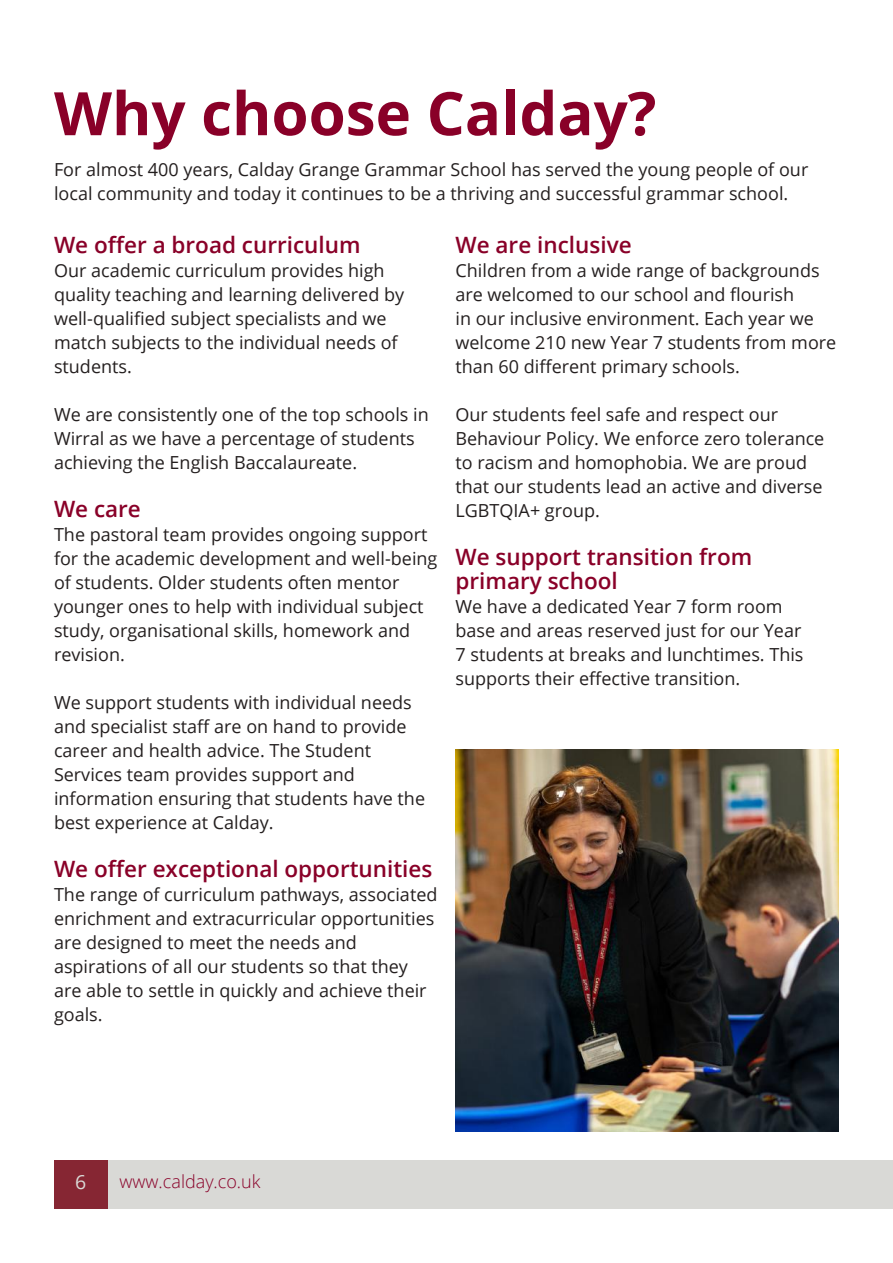
<style>
.page{position:relative;width:893px;height:1263px;background:#fff}
.page>*{position:absolute;margin:0;border:0;box-sizing:border-box;transform-origin:0 0}
.t1{font:700 60px "Open Sans";color:#890028}
.t2{font:600 22.5px/24px "Open Sans";color:#890028}
.t3{font:19.5px "Open Sans";color:#d9d9d6}
.t4{font:18px/24px "Open Sans";color:#241f1f}
.t5{font:300 18px "Open Sans";color:#890028}
</style>
<div class="page">
<div style="left:103px;top:1160px;width:790px;height:49px;background:#d9d9d6"></div>
<div style="left:54px;top:1160px;width:54px;height:49px;background:#862633"></div>
<img style="left:455px;top:749px;width:384px;height:382px">
<h1 class="t1" style="left:54px;top:71px;width:604px">Why choose Calday?</h1>
<p class="t4" style="left:54px;top:157px;width:756px">For almost 400 years, Calday Grange Grammar School has served the young people of our local community and today it continues to be a thriving and successful grammar school.</p>
<p class="t2" style="left:54px;top:233px;width:308px">We offer a broad curriculum</p>
<p class="t4" style="left:54px;top:258px;width:352px">Our academic curriculum provides high quality teaching and learning delivered by well-qualified subject specialists and we match subjects to the individual needs of students.</p>
<p class="t4" style="left:54px;top:402px;width:376px">We are consistently one of the top schools in<br>Wirral as we have a percentage of students achieving the English Baccalaureate.</p>
<p class="t2" style="left:54px;top:497px;width:88px">We care</p>
<p class="t4" style="left:54px;top:522px;width:385px">The pastoral team provides ongoing support for the academic development and well-being of students. Older students often mentor younger ones to help with individual subject study, organisational skills, homework and revision.</p>
<p class="t4" style="left:54px;top:690px;width:373px">We support students with individual needs and specialist staff are on hand to provide career and health advice. The Student Services team provides support and information ensuring that students have the best experience at Calday.</p>
<p class="t2" style="left:54px;top:857px;width:380px">We offer exceptional opportunities</p>
<p class="t4" style="left:54px;top:882px;width:385px">The range of curriculum pathways, associated enrichment and extracurricular opportunities are designed to meet the needs and aspirations of all our students so that they are able to settle in quickly and achieve their goals.</p>
<p class="t2" style="left:455px;top:233px;width:178px">We are inclusive</p>
<p class="t4" style="left:455px;top:258px;width:382px">Children from a wide range of backgrounds are welcomed to our school and flourish<br>in our inclusive environment. Each year we welcome 210 new Year 7 students from more than 60 different primary schools.</p>
<p class="t4" style="left:455px;top:402px;width:370px">Our students feel safe and respect our Behaviour Policy. We enforce zero tolerance to racism and homophobia. We are proud that our students lead an active and diverse LGBTQIA+ group.</p>
<p class="t2" style="left:455px;top:545px;width:298px">We support transition from primary school</p>
<p class="t4" style="left:455px;top:594px;width:350px">We have a dedicated Year 7 form room base and areas reserved just for our Year 7 students at breaks and lunchtimes. This supports their effective transition.</p>
<p class="t3" style="left:75px;top:1168px;width:13px">6</p>
<p class="t5" style="left:120px;top:1169px;width:142px">www.calday.co.uk</p>
</div>
